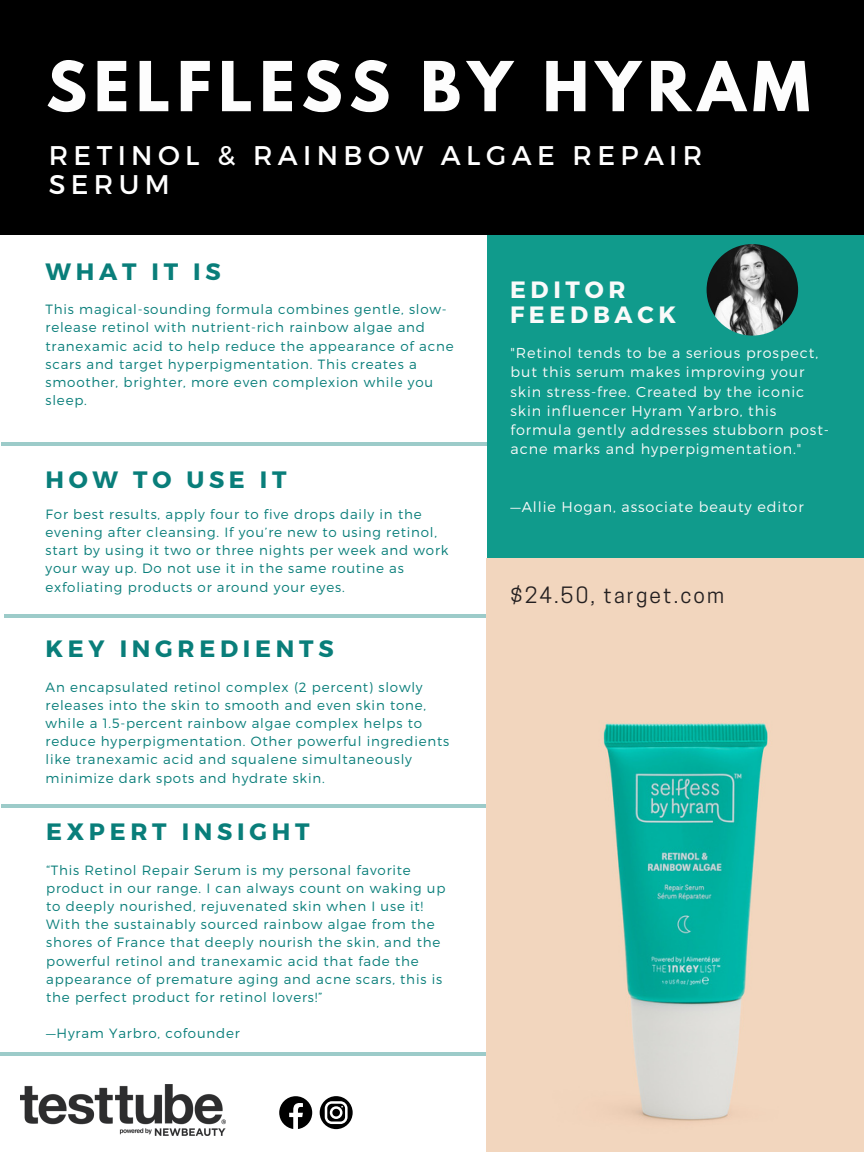
<style>
.page{position:relative;width:864px;height:1152px;background:#fff}
.page>*{position:absolute;margin:0;border:0;box-sizing:border-box;transform-origin:0 0}
.t1{font:700 61px "League Spartan";letter-spacing:.11em;color:#fdfdfd}
.t2{font:27px/29.2px "Montserrat";letter-spacing:.2em;color:#fff}
.t3{font:700 23.6px "Montserrat";letter-spacing:.2em;color:#097e7a}
.t4{font:700 23.6px "Montserrat";letter-spacing:.2em;color:#fafafa}
.t5{font:21.2px "Cooper Hewitt";letter-spacing:.1em;color:#231f20}
.t6{font:300 14.4px/19.2px "Montserrat";letter-spacing:.06em;color:#fafafa}
.t7{font:300 13.4px/18.2px "Montserrat";letter-spacing:.06em;color:#097e7a}
</style>
<div class="page">
<hr style="left:1px;top:443px;width:505px;height:3px;background:#097e7a">
<hr style="left:4px;top:615px;width:506px;height:3px;background:#097e7a">
<hr style="left:1px;top:804px;width:505px;height:3px;background:#097e7a">
<div style="left:487px;top:171px;width:377px;height:388px;background:#109b8c"></div>
<div style="left:0;top:0;width:864px;height:235px;background:#000"></div>
<hr style="left:0;top:1053px;width:497px;height:3px;background:#097e7a">
<img style="left:20px;top:1085px;width:206px;height:51px">
<svg style="left:279px;top:1096px;width:33px;height:33px"></svg>
<svg style="left:320px;top:1096px;width:33px;height:33px"></svg>
<img style="left:707px;top:244px;width:91px;height:92px;border-radius:50%">
<img style="left:487px;top:559px;width:377px;height:593px">
<p class="t1" style="left:46px;top:56px;width:765px">SELFLESS BY HYRAM</p>
<p class="t2" style="left:49px;top:140px;width:655px">RETINOL &amp; RAINBOW ALGAE REPAIR<br>SERUM</p>
<p class="t3" style="left:46px;top:256px;width:177px">WHAT IT IS</p>
<p class="t7" style="left:46px;top:300px;width:409px">This magical-sounding formula combines gentle, slow&shy;release retinol with nutrient-rich rainbow algae and tranexamic acid to help reduce the appearance of acne scars and target hyperpigmentation. This creates a smoother, brighter, more even complexion while you sleep.</p>
<p class="t3" style="left:46px;top:464px;width:243px">HOW TO USE IT</p>
<p class="t7" style="left:46px;top:504px;width:405px">For best results, apply four to five drops daily in the evening after cleansing. If you’re new to using retinol, start by using it two or three nights per week and work your way up. Do not use it in the same routine as exfoliating products or around your eyes.</p>
<p class="t3" style="left:46px;top:634px;width:290px">KEY INGREDIENTS</p>
<p class="t7" style="left:46px;top:677px;width:405px">An encapsulated retinol complex (2 percent) slowly releases into the skin to smooth and even skin tone, while a 1.5-percent rainbow algae complex helps to reduce hyperpigmentation. Other powerful ingredients like tranexamic acid and squalene simultaneously minimize dark spots and hydrate skin.</p>
<p class="t3" style="left:46px;top:817px;width:265px">EXPERT INSIGHT</p>
<p class="t7" style="left:46px;top:860px;width:401px">“This Retinol Repair Serum is my personal favorite product in our range. I can always count on waking up to deeply nourished, rejuvenated skin when I use it!<br>With the sustainably sourced rainbow algae from the shores of France that deeply nourish the skin, and the powerful retinol and tranexamic acid that fade the appearance of premature aging and acne scars, this is the perfect product for retinol lovers!”</p>
<p class="t7" style="left:46px;top:1024px;width:195px">—Hyram Yarbro, cofounder</p>
<p class="t4" style="left:510px;top:274px;width:117px">EDITOR</p>
<p class="t4" style="left:510px;top:300px;width:168px">FEEDBACK</p>
<p class="t6" style="left:511px;top:343px;width:320px">"Retinol tends to be a serious prospect, but this serum makes improving your skin stress-free. Created by the iconic skin influencer Hyram Yarbro, this formula gently addresses stubborn post&shy;acne marks and hyperpigmentation."</p>
<p class="t6" style="left:511px;top:496px;width:295px">—Allie Hogan, associate beauty editor</p>
<p class="t5" style="left:510px;top:587px;width:216px">$24.50, target.com</p>
</div>
